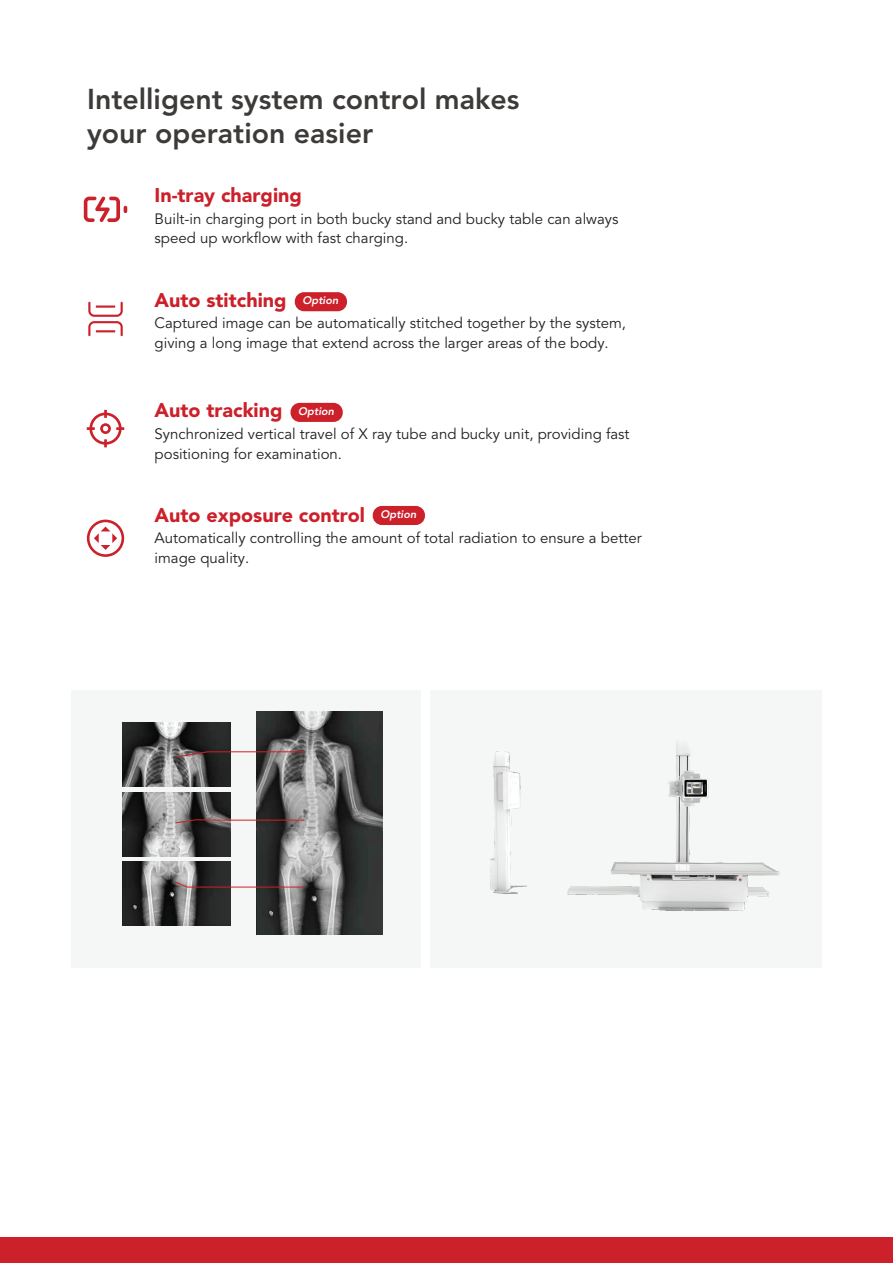
<style>
.page{position:relative;width:893px;height:1263px;background:#fff}
.page>*{position:absolute;margin:0;border:0;box-sizing:border-box;transform-origin:0 0}
.t1{font:800 28.5px/34.2px "Avenir LT Pro";color:#3d3b39}
.t2{font:900 19.8px "Avenir";color:#cc202b}
.t3{font:15px/19.8px "Avenir";color:#231f20}
.t4{font:italic 800 10.95px "Avenir LT Pro";color:#fff}
</style>
<div class="page">
<div style="left:0;top:1237px;width:893px;height:26px;background:#cc202b"></div>
<div style="left:295px;top:292px;width:52px;height:19px;background:#cc202b;border-radius:9px"></div>
<div style="left:290px;top:403px;width:53px;height:19px;background:#cc202b;border-radius:9px"></div>
<div style="left:373px;top:506px;width:52px;height:19px;background:#cc202b;border-radius:9px"></div>
<svg style="left:87px;top:410px;width:37px;height:37px"></svg>
<svg style="left:87px;top:520px;width:37px;height:37px"></svg>
<svg style="left:88px;top:302px;width:35px;height:34px"></svg>
<svg style="left:84px;top:197px;width:43px;height:25px"></svg>
<div style="left:71px;top:691px;width:350px;height:277px;background:#f5f7f7"></div>
<img style="left:257px;top:712px;width:125px;height:223px">
<img style="left:123px;top:862px;width:108px;height:64px">
<img style="left:123px;top:722px;width:108px;height:64px">
<img style="left:123px;top:792px;width:108px;height:64px">
<svg style="left:176px;top:751px;width:129px;height:7px"></svg>
<svg style="left:174px;top:819px;width:131px;height:5px"></svg>
<svg style="left:174px;top:881px;width:131px;height:7px"></svg>
<div style="left:431px;top:691px;width:391px;height:277px;background:#f5f7f7"></div>
<img style="left:490px;top:740px;width:290px;height:171px">
<h1 class="t1" style="left:87px;top:82px;width:434px">Intelligent system control makes your operation easier</h1>
<h2 class="t2" style="left:155px;top:183px;width:149px">In-tray charging</h2>
<p class="t3" style="left:155px;top:209px;width:465px">Built-in charging port in both bucky stand and bucky table can always speed up workflow with fast charging.</p>
<h2 class="t2" style="left:155px;top:288px;width:133px">Auto stitching</h2>
<p class="t3" style="left:155px;top:313px;width:473px">Captured image can be automatically stitched together by the system, giving a long image that extend across the larger areas of the body.</p>
<p class="t4" style="left:302px;top:294px;width:37px">Option</p>
<h2 class="t2" style="left:155px;top:398px;width:129px">Auto tracking</h2>
<p class="t3" style="left:155px;top:424px;width:476px">Synchronized vertical travel of X ray tube and bucky unit, providing fast positioning for examination.</p>
<p class="t4" style="left:298px;top:405px;width:37px">Option</p>
<h2 class="t2" style="left:155px;top:503px;width:212px">Auto exposure control</h2>
<p class="t3" style="left:155px;top:529px;width:489px">Automatically controlling the amount of total radiation to ensure a better image quality.</p>
<p class="t4" style="left:380px;top:508px;width:37px">Option</p>
</div>
